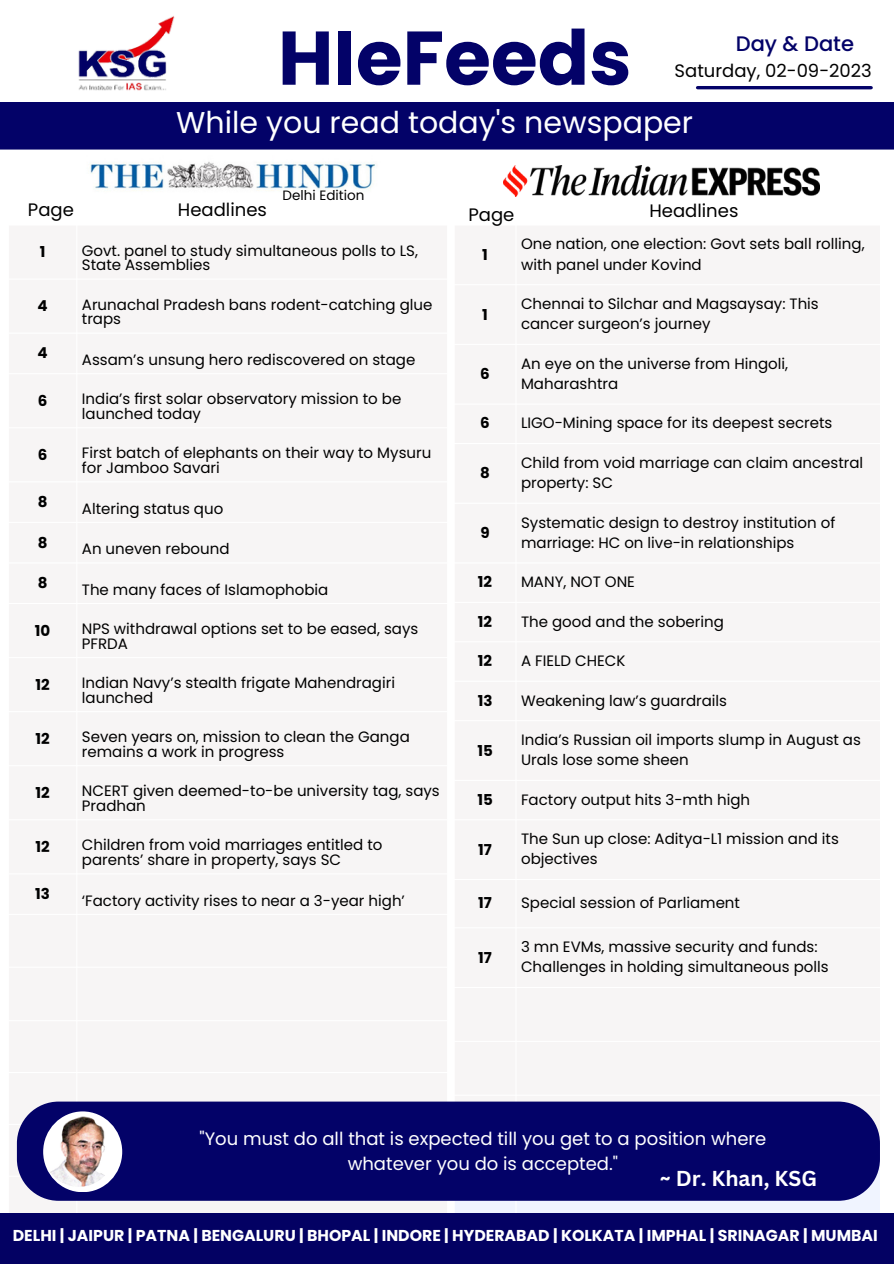
<style>
.page{position:relative;width:894px;height:1264px;background:#fff}
.page>*{position:absolute;margin:0;border:0;box-sizing:border-box;transform-origin:0 0}
.t1{font:700 75.9px "Poppins";color:#030268}
.t2{font:30px "Poppins";color:#fff}
.t3{font:700 21px "Canva Sans";color:#fff}
.t4{font:500 21px "Poppins";color:#030268}
.t5{font:18px/24.8px "Poppins";color:#fff;text-align:center}
.t6{font:18px "Poppins";color:#000}
.t7{font:700 15.75px "Poppins";color:#fff}
.t8{font:15px/14.7px "Poppins";color:#000}
.t9{font:700 15px "Poppins";color:#000}
.t10{font:13.5px "Poppins";color:#000}
</style>
<div class="page">
<img style="left:503px;top:166px;width:316px;height:30px">
<svg style="left:454px;top:1200px;width:425px;height:12px;fill:#f0f4ff"></svg>
<div style="left:17px;top:1101px;width:862px;height:99px;background:#030268"></div>
<div style="left:43px;top:1111px;width:79px;height:81px;background:#fff;border-radius:50%"></div>
<img style="left:43px;top:1115px;width:71px;height:71px;border-radius:50%">
<img style="left:78px;top:16px;width:97px;height:75px">
<div style="left:0;top:102px;width:893px;height:47px;background:#030268"></div>
<hr style="left:697px;top:86px;width:173px;height:3px;background:#030268">
<img style="left:90px;top:161px;width:286px;height:30px">
<div style="left:0;top:1212px;width:893px;height:51px;background:#030163"></div>
<p class="t1" style="left:278px;top:5px;width:355px">HIeFeeds</p>
<p class="t2" style="left:176px;top:101px;width:518px">While you read today's newspaper</p>
<p class="t4" style="left:735px;top:29px;width:120px">Day &amp; Date</p>
<p class="t6" style="left:674px;top:58px;width:199px">Saturday, 02-09-2023</p>
<p class="t10" style="left:282px;top:186px;width:83px">Delhi Edition</p>
<p class="t6" style="left:28px;top:197px;width:47px">Page</p>
<p class="t6" style="left:178px;top:197px;width:90px">Headlines</p>
<p class="t6" style="left:468px;top:202px;width:47px">Page</p>
<p class="t6" style="left:649px;top:198px;width:90px">Headlines</p>
<p class="t9" style="left:40px;top:241px;width:7px">1</p>
<p class="t8" style="left:82px;top:243px;width:337px">Govt. panel to study simultaneous polls to LS,<br>State Assemblies</p>
<p class="t9" style="left:37px;top:295px;width:12px">4</p>
<p class="t8" style="left:82px;top:297px;width:352px">Arunachal Pradesh bans rodent-catching glue traps</p>
<p class="t9" style="left:37px;top:343px;width:12px">4</p>
<p class="t8" style="left:82px;top:352px;width:335px">Assam’s unsung hero rediscovered on stage</p>
<p class="t9" style="left:38px;top:390px;width:11px">6</p>
<p class="t8" style="left:82px;top:391px;width:321px">India’s first solar observatory mission to be launched today</p>
<p class="t9" style="left:38px;top:444px;width:11px">6</p>
<p class="t8" style="left:82px;top:445px;width:351px">First batch of elephants on their way to Mysuru for Jamboo Savari</p>
<p class="t9" style="left:38px;top:491px;width:11px">8</p>
<p class="t8" style="left:82px;top:501px;width:143px">Altering status quo</p>
<p class="t9" style="left:38px;top:532px;width:11px">8</p>
<p class="t9" style="left:38px;top:572px;width:11px">8</p>
<p class="t8" style="left:82px;top:541px;width:149px">An uneven rebound</p>
<p class="t8" style="left:82px;top:582px;width:248px">The many faces of Islamophobia</p>
<p class="t9" style="left:35px;top:620px;width:17px">10</p>
<p class="t8" style="left:82px;top:621px;width:338px">NPS withdrawal options set to be eased, says<br>PFRDA</p>
<p class="t9" style="left:35px;top:674px;width:16px">12</p>
<p class="t8" style="left:82px;top:675px;width:314px">Indian Navy’s stealth frigate Mahendragiri launched</p>
<p class="t9" style="left:35px;top:728px;width:16px">12</p>
<p class="t8" style="left:82px;top:729px;width:329px">Seven years on, mission to clean the Ganga remains a work in progress</p>
<p class="t9" style="left:35px;top:782px;width:16px">12</p>
<p class="t8" style="left:82px;top:783px;width:359px">NCERT given deemed-to-be university tag, says<br>Pradhan</p>
<p class="t9" style="left:35px;top:836px;width:16px">12</p>
<p class="t8" style="left:82px;top:837px;width:302px">Children from void marriages entitled to parents’ share in property, says SC</p>
<p class="t9" style="left:35px;top:883px;width:16px">13</p>
<p class="t8" style="left:82px;top:892px;width:324px">‘Factory activity rises to near a 3-year high’</p>
<p class="t9" style="left:482px;top:244px;width:7px">1</p>
<p class="t8" style="left:521px;top:234px;width:345px;line-height:20.1px">One nation, one election: Govt sets ball rolling, with panel under Kovind</p>
<p class="t9" style="left:482px;top:304px;width:7px">1</p>
<p class="t8" style="left:521px;top:294px;width:299px;line-height:20.1px">Chennai to Silchar and Magsaysay: This cancer surgeon’s journey</p>
<p class="t9" style="left:480px;top:363px;width:11px">6</p>
<p class="t8" style="left:521px;top:353px;width:268px;line-height:20.1px">An eye on the universe from Hingoli,<br>Maharashtra</p>
<p class="t9" style="left:480px;top:413px;width:11px">6</p>
<p class="t8" style="left:521px;top:416px;width:313px">LIGO-Mining space for its deepest secrets</p>
<p class="t9" style="left:480px;top:462px;width:11px">8</p>
<p class="t8" style="left:521px;top:452px;width:343px;line-height:20.1px">Child from void marriage can claim ancestral property: SC</p>
<p class="t9" style="left:480px;top:522px;width:11px">9</p>
<p class="t8" style="left:521px;top:512px;width:315px;line-height:20.1px">Systematic design to destroy institution of marriage: HC on live-in relationships</p>
<p class="t9" style="left:478px;top:571px;width:16px">12</p>
<p class="t8" style="left:521px;top:574px;width:115px">MANY, NOT ONE</p>
<p class="t9" style="left:478px;top:611px;width:16px">12</p>
<p class="t8" style="left:521px;top:614px;width:204px">The good and the sobering</p>
<p class="t9" style="left:478px;top:650px;width:16px">12</p>
<p class="t8" style="left:521px;top:653px;width:106px">A FIELD CHECK</p>
<p class="t9" style="left:477px;top:689px;width:16px">13</p>
<p class="t8" style="left:521px;top:693px;width:207px">Weakening law’s guardrails</p>
<p class="t9" style="left:477px;top:739px;width:17px">15</p>
<p class="t8" style="left:521px;top:729px;width:341px;line-height:20.1px">India’s Russian oil imports slump in August as<br>Urals lose some sheen</p>
<p class="t9" style="left:477px;top:789px;width:17px">15</p>
<p class="t8" style="left:521px;top:792px;width:230px">Factory output hits 3-mth high</p>
<p class="t9" style="left:478px;top:838px;width:15px">17</p>
<p class="t8" style="left:521px;top:828px;width:319px;line-height:20.1px">The Sun up close: Aditya-L1 mission and its objectives</p>
<p class="t9" style="left:478px;top:892px;width:15px">17</p>
<p class="t8" style="left:521px;top:895px;width:220px">Special session of Parliament</p>
<p class="t9" style="left:478px;top:946px;width:15px">17</p>
<p class="t8" style="left:521px;top:936px;width:309px;line-height:20.1px">3 mn EVMs, massive security and funds:<br>Challenges in holding simultaneous polls</p>
<p class="t5" style="left:199px;top:1126px;width:568px">"You must do all that is expected till you get to a position where whatever you do is accepted."</p>
<p class="t3" style="left:659px;top:1163px;width:159px">~ Dr. Khan, KSG</p>
<p class="t7" style="left:13px;top:1224px;width:866px">DELHI | JAIPUR | PATNA | BENGALURU | BHOPAL | INDORE | HYDERABAD | KOLKATA | IMPHAL | SRINAGAR | MUMBAI</p>
</div>
